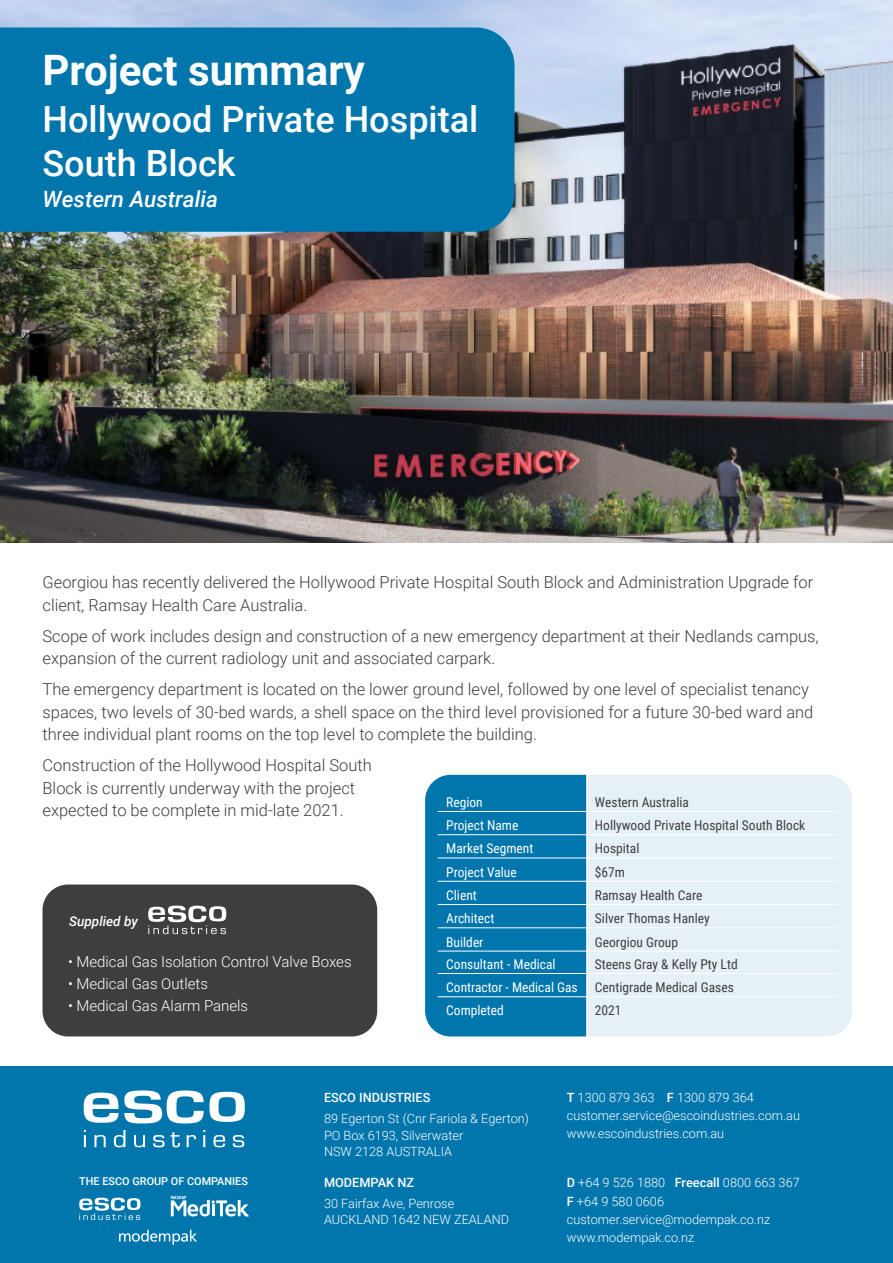
<style>
.page{position:relative;width:893px;height:1263px;background:#fff}
.page>*{position:absolute;margin:0;border:0;box-sizing:border-box;transform-origin:0 0}
.t1{font:700 42px "Roboto";color:#fff}
.t2{font:500 36px/43.2px "Roboto";color:#fff}
.t3{font:italic 500 22.5px "Roboto";color:#fff}
.t4{font:300 16.5px/22.5px "Roboto";color:#3e3e3f}
.t5{font:300 15px "Roboto";color:#fff}
.t6{font:13.5px "Roboto Condensed";color:#3e3e3f}
.t7{font:13.5px "Roboto Condensed";color:#fff}
.t8{font:italic 500 13.5px "Roboto";color:#fff}
.t9{font:300 12.75px/16.5px "Roboto";color:#fff}
.t10{font:500 12.75px "Roboto";color:#fff}
.t11{font:500 10.95px "Roboto";color:#fff}
.s1{font-weight:500}
</style>
<div class="page">
<div style="left:0;top:1066px;width:893px;height:197px;background:#0076ad"></div>
<div style="left:425px;top:775px;width:161px;height:261px;background:#0076ad"></div>
<div style="left:588px;top:775px;width:264px;height:261px;background:#e6f1f7"></div>
<hr style="left:586px;top:811px;width:251px;height:1px;background:#fff">
<hr style="left:586px;top:834px;width:251px;height:1px;background:#fff">
<hr style="left:586px;top:858px;width:251px;height:1px;background:#fff">
<hr style="left:586px;top:881px;width:251px;height:1px;background:#fff">
<hr style="left:586px;top:904px;width:251px;height:1px;background:#fff">
<hr style="left:586px;top:927px;width:251px;height:1px;background:#fff">
<hr style="left:586px;top:951px;width:251px;height:1px;background:#fff">
<hr style="left:586px;top:973px;width:251px;height:1px;background:#fff">
<hr style="left:586px;top:996px;width:251px;height:1px;background:#fff">
<hr style="left:438px;top:811px;width:148px;height:1px;background:#fff">
<hr style="left:438px;top:834px;width:148px;height:1px;background:#fff">
<hr style="left:438px;top:858px;width:148px;height:1px;background:#fff">
<hr style="left:438px;top:881px;width:148px;height:1px;background:#fff">
<hr style="left:438px;top:904px;width:148px;height:1px;background:#fff">
<hr style="left:438px;top:927px;width:148px;height:1px;background:#fff">
<hr style="left:438px;top:951px;width:148px;height:1px;background:#fff">
<hr style="left:438px;top:973px;width:148px;height:1px;background:#fff">
<hr style="left:438px;top:996px;width:148px;height:1px;background:#fff">
<img style="left:0;top:0;width:893px;height:542px">
<div style="left:0;top:28px;width:514px;height:204px;background:#0076ad"></div>
<div style="left:43px;top:884px;width:334px;height:152px;background:#3e3e3f;border-radius:26px"></div>
<svg style="left:148px;top:906px;width:78px;height:28px"></svg>
<svg style="left:84px;top:1092px;width:34px;height:31px"></svg>
<svg style="left:124px;top:1090px;width:121px;height:33px"></svg>
<svg style="left:84px;top:1130px;width:2px;height:17px"></svg>
<svg style="left:94px;top:1135px;width:12px;height:12px"></svg>
<svg style="left:114px;top:1130px;width:11px;height:17px"></svg>
<svg style="left:134px;top:1135px;width:11px;height:12px"></svg>
<svg style="left:153px;top:1135px;width:12px;height:12px"></svg>
<svg style="left:171px;top:1132px;width:9px;height:15px"></svg>
<svg style="left:187px;top:1135px;width:9px;height:12px"></svg>
<svg style="left:203px;top:1130px;width:2px;height:17px"></svg>
<svg style="left:213px;top:1135px;width:12px;height:12px"></svg>
<svg style="left:233px;top:1135px;width:11px;height:12px"></svg>
<svg style="left:79px;top:1198px;width:61px;height:22px"></svg>
<svg style="left:171px;top:1196px;width:78px;height:20px"></svg>
<svg style="left:119px;top:1230px;width:78px;height:15px"></svg>
<p class="t1" style="left:43px;top:41px;width:324px">Project summary</p>
<p class="t2" style="left:43px;top:97px;width:437px">Hollywood Private Hospital<br>South Block</p>
<p class="t3" style="left:43px;top:183px;width:177px">Western Australia</p>
<p class="t4" style="left:43px;top:571px;width:772px">Georgiou has recently delivered the Hollywood Private Hospital South Block and Administration Upgrade for client, Ramsay Health Care Australia.</p>
<p class="t4" style="left:43px;top:624px;width:778px">Scope of work includes design and construction of a new emergency department at their Nedlands campus, expansion of the current radiology unit and associated carpark.</p>
<p class="t4" style="left:43px;top:678px;width:772px">The emergency department is located on the lower ground level, followed by one level of specialist tenancy spaces, two levels of 30-bed wards, a shell space on the third level provisioned for a future 30-bed ward and three individual plant rooms on the top level to complete the building.</p>
<p class="t4" style="left:43px;top:754px;width:331px">Construction of the Hollywood Hospital South<br>Block is currently underway with the project expected to be complete in mid-late 2021.</p>
<p class="t7" style="left:446px;top:793px;width:38px">Region</p>
<p class="t6" style="left:595px;top:793px;width:96px">Western Australia</p>
<p class="t7" style="left:446px;top:816px;width:74px">Project Name</p>
<p class="t6" style="left:595px;top:816px;width:212px">Hollywood Private Hospital South Block</p>
<p class="t7" style="left:446px;top:839px;width:89px">Market Segment</p>
<p class="t6" style="left:595px;top:839px;width:46px">Hospital</p>
<p class="t7" style="left:446px;top:862px;width:72px">Project Value</p>
<p class="t6" style="left:595px;top:862px;width:32px">$67m</p>
<p class="t7" style="left:446px;top:886px;width:32px">Client</p>
<p class="t6" style="left:595px;top:886px;width:109px">Ramsay Health Care</p>
<p class="t7" style="left:446px;top:909px;width:50px">Architect</p>
<p class="t6" style="left:595px;top:909px;width:116px">Silver Thomas Hanley</p>
<p class="t7" style="left:446px;top:932px;width:39px">Builder</p>
<p class="t6" style="left:595px;top:932px;width:85px">Georgiou Group</p>
<p class="t7" style="left:446px;top:955px;width:111px">Consultant - Medical</p>
<p class="t6" style="left:595px;top:955px;width:144px">Steens Gray &amp; Kelly Pty Ltd</p>
<p class="t7" style="left:446px;top:978px;width:133px">Contractor - Medical Gas</p>
<p class="t6" style="left:595px;top:978px;width:140px">Centigrade Medical Gases</p>
<p class="t7" style="left:446px;top:1001px;width:59px">Completed</p>
<p class="t6" style="left:595px;top:1001px;width:28px">2021</p>
<p class="t8" style="left:69px;top:912px;width:70px">Supplied by</p>
<p class="t5" style="left:68px;top:951px;width:285px">• Medical Gas Isolation Control Valve Boxes</p>
<p class="t5" style="left:68px;top:973px;width:141px">• Medical Gas Outlets</p>
<p class="t5" style="left:68px;top:995px;width:182px">• Medical Gas Alarm Panels</p>
<p class="t11" style="left:79px;top:1173px;width:170px">THE ESCO GROUP OF COMPANIES</p>
<p class="t10" style="left:324px;top:1089px;width:108px">ESCO INDUSTRIES</p>
<p class="t9" style="left:324px;top:1110px;width:207px">89 Egerton St (Cnr Fariola &amp; Egerton)</p>
<p class="t9" style="left:324px;top:1126px;width:141px">PO Box 6193, Silverwater<br>NSW 2128 AUSTRALIA</p>
<p class="t10" style="left:324px;top:1173px;width:92px">MODEMPAK NZ</p>
<p class="t9" style="left:324px;top:1194px;width:187px">30 Fairfax Ave, Penrose<br>AUCKLAND 1642 NEW ZEALAND</p>
<p class="t9" style="left:567px;top:1089px;width:189px"><span class="s1">T</span> 1300 879 363 <span class="s1">F</span> 1300 879 364</p>
<p class="t9" style="left:567px;top:1107px;width:235px">customer.service@escoindustries.com.au</p>
<p class="t9" style="left:567px;top:1125px;width:159px">www.escoindustries.com.au</p>
<p class="t9" style="left:567px;top:1173px;width:234px"><span class="s1">D</span> +64 9 526 1880 <span class="s1">Freecall</span> 0800 663 367</p>
<p class="t9" style="left:567px;top:1193px;width:99px"><span class="s1">F</span> +64 9 580 0606</p>
<p class="t9" style="left:567px;top:1211px;width:205px">customer.service@modempak.co.nz</p>
<p class="t9" style="left:567px;top:1229px;width:129px">www.modempak.co.nz</p>
</div>
